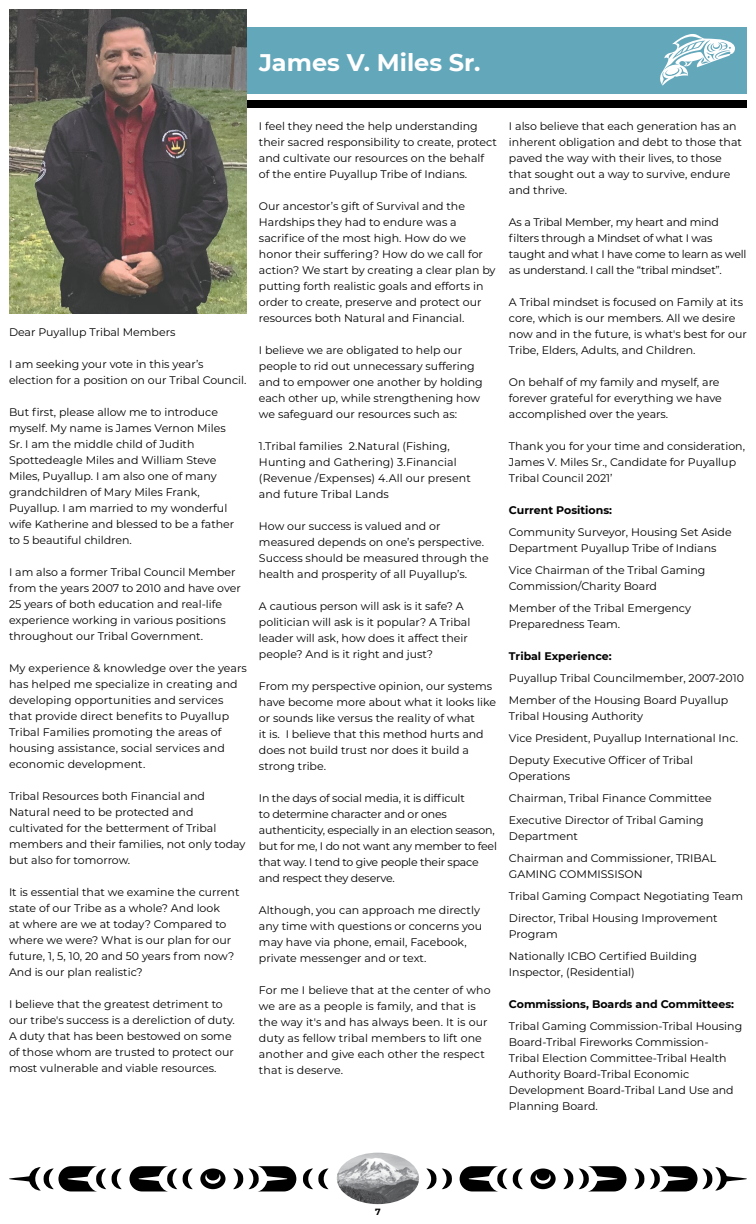
<style>
.page{position:relative;width:756px;height:1224px;background:#fff}
.page>*{position:absolute;margin:0;border:0;box-sizing:border-box;transform-origin:0 0}
.t1{font:700 24px "Montserrat";color:#fff}
.t2{font:11px/16px "Montserrat";color:#000}
.t3{font:11px/16px "Montserrat";letter-spacing:-.02em;color:#000}
.t4{font:700 11px "Montserrat";color:#000}
.t5{font:700 9px "Montserrat";color:#000}
</style>
<div class="page">
<div style="left:247px;top:27px;width:500px;height:67px;background:#63a7bb"></div>
<svg style="left:660px;top:34px;width:75px;height:52px"></svg>
<img style="left:337px;top:1153px;width:82px;height:51px">
<svg style="left:426px;top:1169px;width:26px;height:20px"></svg>
<svg style="left:460px;top:1166px;width:63px;height:25px"></svg>
<svg style="left:563px;top:1169px;width:10px;height:20px"></svg>
<svg style="left:579px;top:1166px;width:48px;height:25px"></svg>
<svg style="left:530px;top:1169px;width:26px;height:20px"></svg>
<svg style="left:634px;top:1169px;width:10px;height:20px"></svg>
<svg style="left:650px;top:1166px;width:97px;height:25px"></svg>
<svg style="left:183px;top:1169px;width:10px;height:20px"></svg>
<svg style="left:303px;top:1169px;width:26px;height:20px"></svg>
<svg style="left:129px;top:1166px;width:48px;height:25px"></svg>
<svg style="left:233px;top:1166px;width:63px;height:25px"></svg>
<svg style="left:200px;top:1169px;width:26px;height:20px"></svg>
<svg style="left:112px;top:1169px;width:10px;height:20px"></svg>
<svg style="left:9px;top:1166px;width:97px;height:25px"></svg>
<div style="left:247px;top:100px;width:500px;height:7px;background:#000"></div>
<img style="left:9px;top:9px;width:238px;height:305px">
<h1 class="t1" style="left:259px;top:46px;width:223px">James V. Miles Sr.</h1>
<p class="t2" style="left:9px;top:324px;width:168px">Dear Puyallup Tribal Members</p>
<p class="t2" style="left:9px;top:356px;width:239px">I am seeking your vote in this year’s election for a position on our Tribal Council.</p>
<p class="t2" style="left:9px;top:404px;width:227px">But first, please allow me to introduce myself. My name is James Vernon Miles Sr. I am the middle child of Judith Spottedeagle Miles and William Steve Miles, Puyallup. I am also one of many grandchildren of Mary Miles Frank, Puyallup. I am married to my wonderful wife Katherine and blessed to be a father to 5 beautiful children.</p>
<p class="t2" style="left:9px;top:564px;width:233px">I am also a former Tribal Council Member from the years 2007 to 2010 and have over 25 years of both education and real-life experience working in various positions throughout our Tribal Government.</p>
<p class="t2" style="left:9px;top:660px;width:239px">My experience &amp; knowledge over the years has helped me specialize in creating and developing opportunities and services that provide direct benefits to Puyallup Tribal Families promoting the areas of housing assistance, social services and economic development.</p>
<p class="t2" style="left:9px;top:788px;width:238px">Tribal Resources both Financial and Natural need to be protected and cultivated for the betterment of Tribal members and their families, not only today but also for tomorrow.</p>
<p class="t2" style="left:9px;top:884px;width:232px">It is essential that we examine the current state of our Tribe as a whole? And look<br>at where are we at today? Compared to where we were? What is our plan for our future, 1, 5, 10, 20 and 50 years from now?<br>And is our plan realistic?</p>
<p class="t2" style="left:9px;top:996px;width:227px">I believe that the greatest detriment to our tribe's success is a dereliction of duty.<br>A duty that has been bestowed on some of those whom are trusted to protect our most vulnerable and viable resources.</p>
<p class="t2" style="left:259px;top:117px;width:239px">I feel they need the help understanding their sacred responsibility to create, protect and cultivate our resources on the behalf of the entire Puyallup Tribe of Indians.</p>
<p class="t2" style="left:259px;top:197px;width:238px">Our ancestor’s gift of Survival and the Hardships they had to endure was a sacrifice of the most high. How do we honor their suffering? How do we call for action? We start by creating a clear plan by putting forth realistic goals and efforts in order to create, preserve and protect our resources both Natural and Financial.</p>
<p class="t2" style="left:259px;top:341px;width:225px">I believe we are obligated to help our people to rid out unnecessary suffering and to empower one another by holding each other up, while strengthening how we safeguard our resources such as:</p>
<p class="t2" style="left:259px;top:437px;width:213px">1.Tribal families 2.Natural (Fishing, Hunting and Gathering) 3.Financial (Revenue /Expenses) 4.All our present and future Tribal Lands</p>
<p class="t2" style="left:259px;top:517px;width:231px">How our success is valued and or measured depends on one’s perspective.<br>Success should be measured through the health and prosperity of all Puyallup’s.</p>
<p class="t2" style="left:259px;top:597px;width:213px">A cautious person will ask is it safe? A politician will ask is it popular? A Tribal leader will ask, how does it affect their people? And is it right and just?</p>
<p class="t2" style="left:259px;top:677px;width:239px">From my perspective opinion, our systems have become more about what it looks like or sounds like versus the reality of what<br>it is. I believe that this method hurts and does not build trust nor does it build a strong tribe.</p>
<p class="t3" style="left:259px;top:789px;width:240px">In the days of social media, it is difficult<br>to determine character and or ones authenticity, especially in an election season, but for me, I do not want any member to feel that way. I tend to give people their space and respect they deserve.</p>
<p class="t2" style="left:259px;top:901px;width:225px">Although, you can approach me directly any time with questions or concerns you may have via phone, email, Facebook, private messenger and or text.</p>
<p class="t2" style="left:259px;top:981px;width:233px">For me I believe that at the center of who we are as a people is family, and that is the way it's and has always been. It is our duty as fellow tribal members to lift one another and give each other the respect that is deserve.</p>
<p class="t2" style="left:509px;top:118px;width:235px">I also believe that each generation has an inherent obligation and debt to those that paved the way with their lives, to those that sought out a way to survive, endure and thrive.</p>
<p class="t3" style="left:509px;top:214px;width:239px">As a Tribal Member, my heart and mind filters through a Mindset of what I was taught and what I have come to learn as well as understand. I call the “tribal mindset”.</p>
<p class="t2" style="left:509px;top:294px;width:239px">A Tribal mindset is focused on Family at its core, which is our members. All we desire now and in the future, is what's best for our Tribe, Elders, Adults, and Children.</p>
<p class="t2" style="left:509px;top:374px;width:214px">On behalf of my family and myself, are forever grateful for everything we have accomplished over the years.</p>
<p class="t2" style="left:509px;top:438px;width:238px">Thank you for your time and consideration,<br>James V. Miles Sr., Candidate for Puyallup<br>Tribal Council 2021’</p>
<p class="t4" style="left:509px;top:502px;width:105px">Current Positions:</p>
<p class="t2" style="left:509px;top:524px;width:224px">Community Surveyor, Housing Set Aside<br>Department Puyallup Tribe of Indians</p>
<p class="t2" style="left:509px;top:562px;width:198px">Vice Chairman of the Tribal Gaming<br>Commission/Charity Board</p>
<p class="t2" style="left:509px;top:600px;width:184px">Member of the Tribal Emergency<br>Preparedness Team.</p>
<p class="t4" style="left:509px;top:648px;width:104px">Tribal Experience:</p>
<p class="t2" style="left:509px;top:667px;width:236px;line-height:22px">Puyallup Tribal Councilmember, 2007-2010<br>Member of the Housing Board Puyallup</p>
<p class="t2" style="left:509px;top:705px;width:231px;line-height:22px">Tribal Housing Authority<br>Vice President, Puyallup International Inc.<br>Deputy Executive Officer of Tribal</p>
<p class="t2" style="left:509px;top:765px;width:204px;line-height:22px">Operations<br>Chairman, Tribal Finance Committee<br>Executive Director of Tribal Gaming</p>
<p class="t2" style="left:509px;top:825px;width:209px;line-height:22px">Department<br>Chairman and Commissioner, TRIBAL</p>
<p class="t2" style="left:509px;top:863px;width:236px;line-height:22px">GAMING COMMISSISON<br>Tribal Gaming Compact Negotiating Team<br>Director, Tribal Housing Improvement</p>
<p class="t2" style="left:509px;top:923px;width:189px;line-height:22px">Program<br>Nationally ICBO Certified Building</p>
<p class="t2" style="left:509px;top:964px;width:127px">Inspector, (Residential)</p>
<p class="t4" style="left:509px;top:996px;width:227px">Commissions, Boards and Committees:</p>
<p class="t2" style="left:509px;top:1018px;width:235px">Tribal Gaming Commission-Tribal Housing Board-Tribal Fireworks Commission-<br>Tribal Election Committee-Tribal Health Authority Board-Tribal Economic Development Board-Tribal Land Use and Planning Board.</p>
<p class="t5" style="left:375px;top:1205px;width:7px">7</p>
</div>
